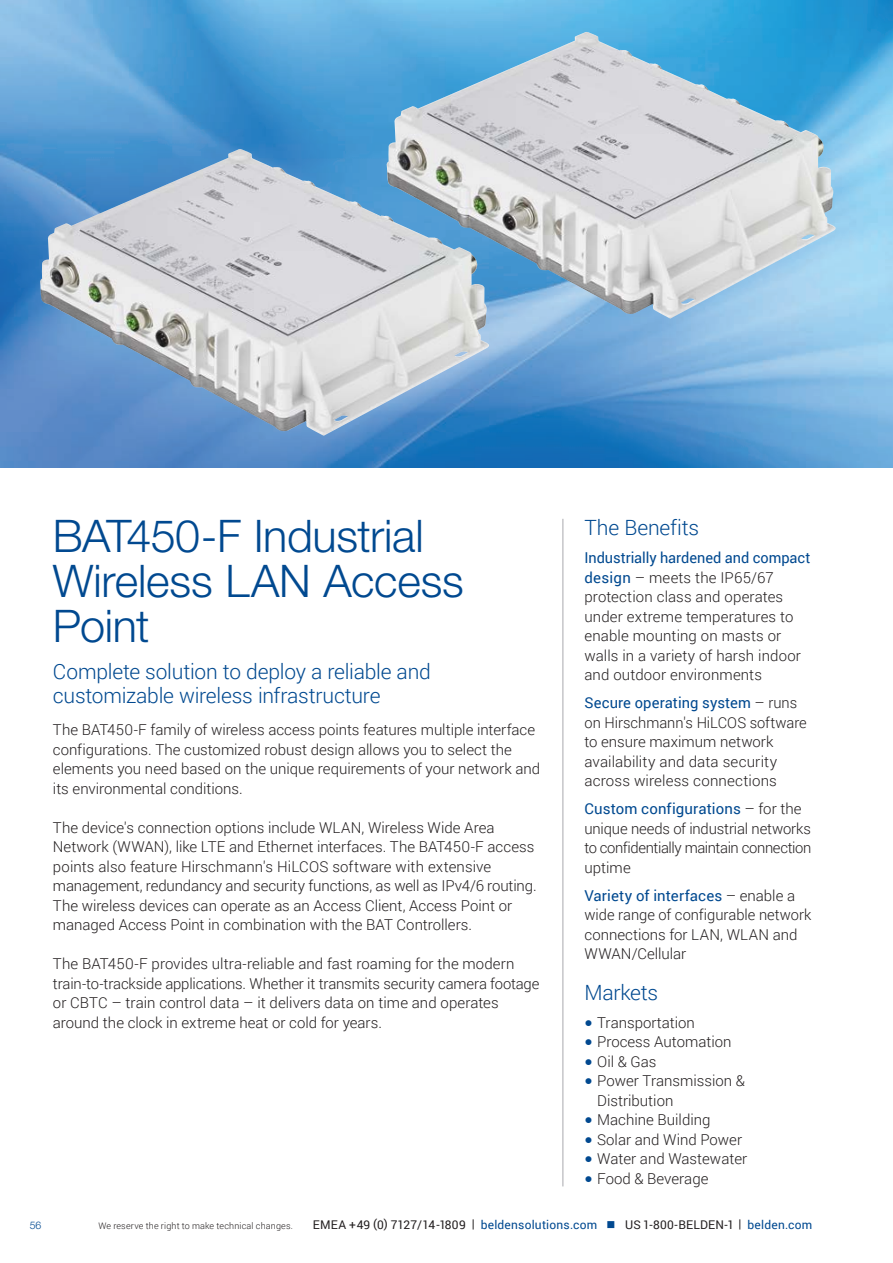
<style>
.page{position:relative;width:893px;height:1263px;background:#fff}
.page>*{position:absolute;margin:0;border:0;box-sizing:border-box;transform-origin:0 0}
.t1{font:300 45px/45px "Helvetica Neue";letter-spacing:-.005em;color:#014990}
.t2{font:300 21px/24px "Roboto";letter-spacing:-.01em;color:#014990}
.t3{font:300 15px/19.5px "Roboto";color:#231f20}
.t4{font:12px "Roboto";letter-spacing:.02em;color:#231f20}
.t5{font:300 10.5px "Helvetica Neue";color:#014990}
.t6{font:300 9px "Roboto";letter-spacing:.02em;color:#231f20}
.s1{font-weight:400;color:#014990}
.s2{font-family:"Helvetica Neue";font-weight:400;font-size:16.5px;color:#014990}
.s3{color:#014990}
</style>
<div class="page">
<img style="left:0;top:0;width:893px;height:468px">
<hr style="left:562px;top:519px;width:1px;height:667px;background:#a8a9ad">
<img style="left:40px;top:149px;width:449px;height:287px">
<img style="left:387px;top:32px;width:449px;height:287px">
<h1 class="t1" style="left:53px;top:513px;width:412px">BAT450-F Industrial<br>Wireless LAN Access<br>Point</h1>
<h2 class="t2" style="left:53px;top:659px;width:379px">Complete solution to deploy a reliable and customizable wireless infrastructure</h2>
<p class="t3" style="left:53px;top:720px;width:489px">The BAT450-F family of wireless access points features multiple interface configurations. The customized robust design allows you to select the elements you need based on the unique requirements of your network and its environmental conditions.</p>
<p class="t3" style="left:53px;top:817px;width:485px">The device's connection options include WLAN, Wireless Wide Area Network (WWAN), like LTE and Ethernet interfaces. The BAT450-F access points also feature Hirschmann's HiLCOS software with extensive management, redundancy and security functions, as well as IPv4/6 routing.<br>The wireless devices can operate as an Access Client, Access Point or managed Access Point in combination with the BAT Controllers.</p>
<p class="t3" style="left:53px;top:954px;width:488px">The BAT450-F provides ultra-reliable and fast roaming for the modern train-to-trackside applications. Whether it transmits security camera footage or CBTC – train control data – it delivers data on time and operates around the clock in extreme heat or cold for years.</p>
<h2 class="t2" style="left:584px;top:515px;width:116px">The Benefits</h2>
<p class="t3" style="left:584px;top:547px;width:227px"><span class="s1">Industrially hardened and compact design</span> – meets the IP65/67 protection class and operates under extreme temperatures to enable mounting on masts or walls in a variety of harsh indoor and outdoor environments</p>
<p class="t3" style="left:584px;top:692px;width:224px"><span class="s1">Secure operating system</span> – runs on Hirschmann's HiLCOS software to ensure maximum network availability and data security across wireless connections</p>
<p class="t3" style="left:584px;top:798px;width:228px"><span class="s1">Custom configurations</span> – for the unique needs of industrial networks to confidentially maintain connection uptime</p>
<p class="t3" style="left:584px;top:885px;width:228px"><span class="s1">Variety of interfaces</span> – enable a wide range of configurable network connections for LAN, WLAN and<br>WWAN/Cellular</p>
<h2 class="t2" style="left:584px;top:980px;width:75px">Markets</h2>
<p class="t3" style="left:584px;top:1012px;width:112px"><span class="s2">•</span> Transportation</p>
<p class="t3" style="left:584px;top:1032px;width:149px"><span class="s2">•</span> Process Automation</p>
<p class="t3" style="left:584px;top:1051px;width:74px"><span class="s2">•</span> Oil &amp; Gas</p>
<p class="t3" style="left:597px;top:1071px;width:149px;text-indent:-13px"><span class="s2">•</span> Power Transmission &amp;<br>Distribution</p>
<p class="t3" style="left:584px;top:1110px;width:128px"><span class="s2">•</span> Machine Building</p>
<p class="t3" style="left:584px;top:1129px;width:159px"><span class="s2">•</span> Solar and Wind Power</p>
<p class="t3" style="left:584px;top:1149px;width:164px"><span class="s2">•</span> Water and Wastewater</p>
<p class="t3" style="left:584px;top:1168px;width:125px"><span class="s2">•</span> Food &amp; Beverage</p>
<p class="t5" style="left:30px;top:1219px;width:13px">56</p>
<p class="t6" style="left:98px;top:1219px;width:196px">We reserve the right to make technical changes.</p>
<p class="t4" style="left:313px;top:1216px;width:501px">EMEA +49 (0) 7127/14-1809 | <span class="s3">beldensolutions.com</span> <span class="s3">■</span> US 1-800-BELDEN-1 | <span class="s3">belden.com</span></p>
</div>
